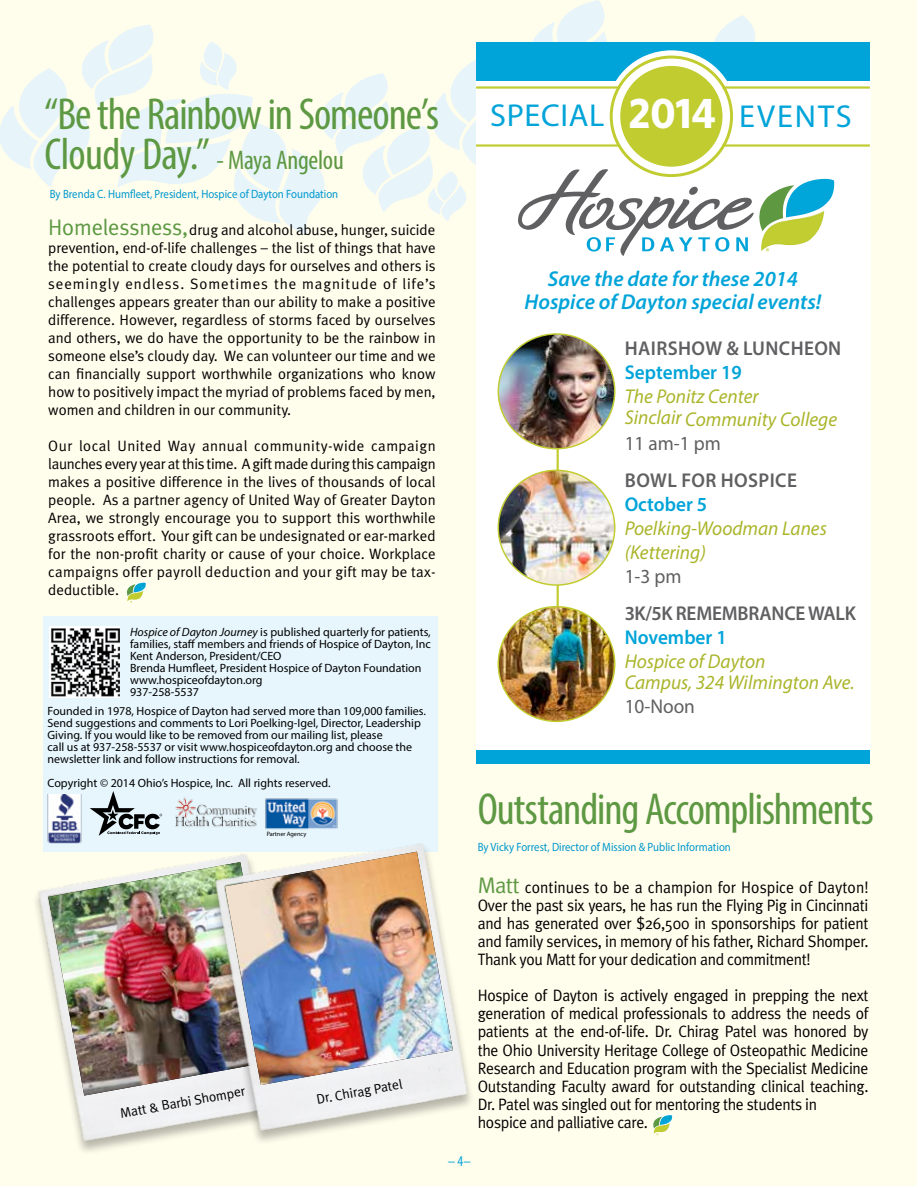
<style>
.page{position:relative;width:918px;height:1188px;background:#fff}
.page>*{position:absolute;margin:0;border:0;box-sizing:border-box;transform-origin:0 0}
.t1{font:condensed 45px "Myriad Pro";letter-spacing:-.025em;color:#5d9842}
.t2{font:31.8px "Myriad Pro";letter-spacing:.02em;color:#00a4d9}
.t3{font:condensed 27px "Myriad Pro";letter-spacing:-.01em;color:#5d9842}
.t4{font:22.5px "Meta Plus Normal";letter-spacing:-.01em;color:#5d9842}
.t5{font:italic 600 21.6px/23.1px "Myriad Pro";color:#00a4d9;text-align:center}
.t6{font:italic 19.95px/22.5px "Myriad Pro";color:#aab52a;scale:.96 1}
.t7{font:600 19.95px "Myriad Pro";letter-spacing:.02em;color:#606062;scale:.96 1}
.t8{font:600 19.95px "Myriad Pro";color:#00a4d9;scale:.96 1}
.t9{font:19.95px "Myriad Pro";color:#606062;scale:.96 1}
.t10{font:600 19.95px "Myriad Pro";letter-spacing:-.01em;color:#606062;scale:.96 1}
.t11{font:16.5px/18px "Meta Plus Normal";letter-spacing:-.02em;color:#000;text-align:justify;scale:.95 1}
.t12{font:15px/18px "Meta Plus Normal";color:#000;text-align:justify}
.t13{font:condensed 15px "Myriad Pro";color:#00a4d9}
.t14{font:13.65px "Meta Plus Normal";color:#000}
.t15{font:12px/12px "Myriad Pro";color:#000}
.t16{font:12px "Myriad Pro";color:#0098ce;scale:.9 1}
.t17{font:6.3px "Myriad Pro";letter-spacing:-.01em;color:#000}
.s1{font-size:45px}
.s2{font-style:italic}
.s3{font-family:"Whitney";font-weight:700;font-size:42.9px;color:#fff}
</style>
<div class="page">
<div style="left:0;top:0;width:916px;height:1185px;background:#fffdec"></div>
<div style="left:43px;top:616px;width:395px;height:235px;background:#e7f6fd"></div>
<svg style="left:126px;top:582px;width:21px;height:21px"></svg>
<div style="left:476px;top:56px;width:395px;height:701px;background:#fff"></div>
<svg style="left:545px;top:721px;width:23px;height:2px"></svg>
<hr style="left:557px;top:339px;width:2px;height:286px;background:#c1cc30">
<div style="left:476px;top:42px;width:394px;height:39px;background:#00a4d9"></div>
<svg style="left:0;top:0;width:835px;height:256px"></svg>
<svg style="left:611px;top:57px;width:121px;height:119px"></svg>
<div style="left:610px;top:56px;width:123px;height:121px;border:3px solid #c1cc30;border-radius:50%"></div>
<div style="left:620px;top:66px;width:103px;height:101px;background:#c1cc30;border-radius:50%"></div>
<hr style="left:476px;top:86px;width:144px;height:3px;background:#c1cc30">
<hr style="left:476px;top:144px;width:143px;height:3px;background:#c1cc30">
<hr style="left:723px;top:86px;width:147px;height:3px;background:#c1cc30">
<hr style="left:723px;top:144px;width:147px;height:3px;background:#c1cc30">
<img style="left:498px;top:334px;width:117px;height:115px">
<img style="left:498px;top:470px;width:117px;height:115px">
<img style="left:498px;top:607px;width:117px;height:114px">
<div style="left:476px;top:750px;width:394px;height:13px;background:#00a4d9"></div>
<img style="left:50px;top:627px;width:70px;height:71px">
<img style="left:47px;top:794px;width:35px;height:12px">
<svg style="left:108px;top:791px;width:10px;height:15px"></svg>
<img style="left:0;top:806px;width:156px;height:380px">
<img style="left:48px;top:862px;width:108px;height:234px">
<img style="left:156px;top:797px;width:365px;height:389px">
<img style="left:225px;top:852px;width:228px;height:233px">
<svg style="left:652px;top:1114px;width:21px;height:21px"></svg>
<h1 class="t1" style="left:45px;top:87px;width:396px">“Be the Rainbow in Someone’s</h1>
<h3 class="t3" style="left:45px;top:144px;width:301px"><span class="s1">Cloudy Day.”</span> - Maya Angelou</h3>
<p class="t16" style="left:50px;top:187px;width:322px">By Brenda C. Humfleet, President, Hospice of Dayton Foundation</p>
<p class="t12" style="left:48px;top:221px;width:389px;text-indent:141px">drug and alcohol abuse, hunger, suicide prevention, end-of-life challenges – the list of things that have the potential to create cloudy days for ourselves and others is seemingly endless. Sometimes the magnitude of life’s challenges appears greater than our ability to make a positive difference. However, regardless of storms faced by ourselves and others, we do have the opportunity to be the rainbow in someone else’s cloudy day. We can volunteer our time and we can financially support worthwhile organizations who know how to positively impact the myriad of problems faced by men, women and children in our community.</p>
<p class="t12" style="left:48px;top:437px;width:389px">Our local United Way annual community-wide campaign launches every year at this time. A gift made during this campaign makes a positive difference in the lives of thousands of local people. As a partner agency of United Way of Greater Dayton Area, we strongly encourage you to support this worthwhile grassroots effort. Your gift can be undesignated or ear-marked for the non-profit charity or cause of your choice. Workplace campaigns offer payroll deduction and your gift may be tax&shy;deductible.</p>
<h3 class="t4" style="left:48px;top:214px;width:141px">Homelessness,</h3>
<p class="t15" style="left:130px;top:626px;width:302px"><span class="s2">Hospice of Dayton Journey</span> is published quarterly for patients, families, staff members and friends of Hospice of Dayton, Inc Kent Anderson, President/CEO<br>Brenda Humfleet, President Hospice of Dayton Foundation www.hospiceofdayton.org<br>937-258-5537</p>
<p class="t15" style="left:48px;top:705px;width:380px">Founded in 1978, Hospice of Dayton had served more than 109,000 families.<br>Send suggestions and comments to Lori Poelking-Igel, Director, Leadership Giving. If you would like to be removed from our mailing list, please<br>call us at 937-258-5537 or visit www.hospiceofdayton.org and choose the newsletter link and follow instructions for removal.</p>
<p class="t15" style="left:48px;top:777px;width:285px">Copyright © 2014 Ohio’s Hospice, Inc. All rights reserved.</p>
<p class="t17" style="left:267px;top:830px;width:41px">Partner Agency</p>
<p class="t14" style="left:119px;top:1105px;width:128px;rotate:-10deg">Matt &amp; Barbi Shomper</p>
<p class="t14" style="left:315px;top:1091px;width:88px;rotate:-10deg">Dr. Chirag Patel</p>
<h2 class="t2" style="left:490px;top:96px;width:363px">SPECIAL <span class="s3">2014</span> EVENTS</h2>
<h3 class="t5" style="left:525px;top:267px;width:298px">Save the date for these 2014<br>Hospice of Dayton special events!</h3>
<h3 class="t7" style="left:625px;top:336px;width:227px">HAI RSHOW &amp; LUNCHEON</h3>
<h3 class="t8" style="left:625px;top:360px;width:124px">SEPTEMBER 19</h3>
<h3 class="t6" style="left:625px;top:385px;width:223px">The Ponitz Center<br>Sinclair Community College</h3>
<h3 class="t9" style="left:625px;top:431px;width:102px">11 am-1 pm</h3>
<h3 class="t7" style="left:625px;top:468px;width:181px">BOWL FOR HOSPICE</h3>
<h3 class="t8" style="left:625px;top:492px;width:87px">OCTOBER 5</h3>
<h3 class="t6" style="left:625px;top:516px;width:212px;line-height:24px">Poelking-Woodman Lanes (Kettering)</h3>
<h3 class="t9" style="left:625px;top:564px;width:61px">1-3 pm</h3>
<h3 class="t10" style="left:625px;top:601px;width:241px">3K/5K REMEMBRANCE WALK</h3>
<h3 class="t8" style="left:625px;top:625px;width:108px">NOVEMBER 1</h3>
<h3 class="t6" style="left:625px;top:651px;width:241px;line-height:21px">Hospice of Dayton<br>Campus, 324 Wilmington Ave.</h3>
<h3 class="t9" style="left:625px;top:694px;width:75px">10-Noon</h3>
<h1 class="t1" style="left:478px;top:782px;width:398px">Outstanding Accomplishments</h1>
<p class="t16" style="left:478px;top:840px;width:283px">By Vicky Forrest, Director of Mission &amp; Public Information</p>
<h3 class="t4" style="left:478px;top:872px;width:43px">Matt</h3>
<p class="t11" style="left:478px;top:879px;width:413px;text-indent:47px">continues to be a champion for Hospice of Dayton!<br>Over the past six years, he has run the Flying Pig in Cincinnati and has generated over $26,500 in sponsorships for patient and family services, in memory of his father, Richard Shomper.<br>Thank you Matt for your dedication and commitment!</p>
<p class="t11" style="left:478px;top:987px;width:413px;text-align:left">Hospice of Dayton is actively engaged in prepping the next generation of medical professionals to address the needs of patients at the end-of-life. Dr. Chirag Patel was honored by the Ohio University Heritage College of Osteopathic Medicine Research and Education program with the Specialist Medicine Outstanding Faculty award for outstanding clinical teaching.<br>Dr. Patel was singled out for mentoring the students in hospice and palliative care.</p>
<p class="t13" style="left:448px;top:1152px;width:25px">– 4–</p>
</div>
